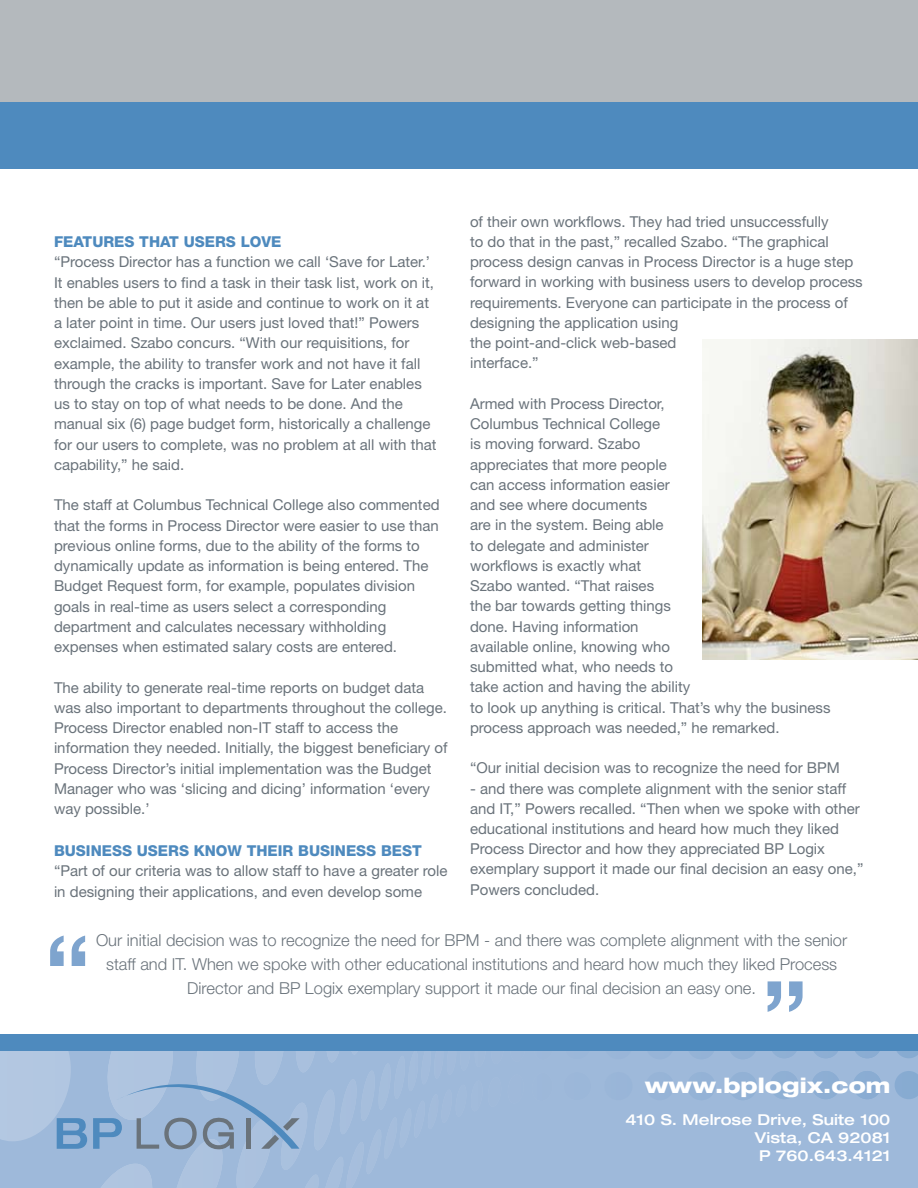
<style>
.page{position:relative;width:918px;height:1188px;background:#fff}
.page>*{position:absolute;margin:0;border:0;box-sizing:border-box;transform-origin:0 0}
.t1{font:800 expanded 21px "Helvetica Neue";letter-spacing:.005em;color:#fff}
.t2{font:300 16.5px/24px "Helvetica Neue";color:#6a737b;text-align:center}
.t3{font:15px/20.2px "Helvetica Neue";color:#6a737b}
.t4{font:800 15px "Helvetica Neue";color:#4e8abe}
.t5{font:500 expanded 15px/18px "Helvetica Neue";letter-spacing:.005em;color:#fff;text-align:justify}
</style>
<div class="page">
<div style="left:0;top:0;width:918px;height:109px;background:#b4b9bd"></div>
<div style="left:0;top:102px;width:918px;height:67px;background:#4e8abe"></div>
<div style="left:0;top:1040px;width:918px;height:148px;background:#9eb9da"></div>
<div style="left:729px;top:1072px;width:28px;height:28px;background:#92b1d5;border-radius:14px"></div>
<svg style="left:730px;top:1051px;width:25px;height:8px"></svg>
<div style="left:770px;top:1071px;width:28px;height:28px;background:#8fb0d4;border-radius:14px"></div>
<div style="left:646px;top:1072px;width:28px;height:28px;background:#97b4d7;border-radius:14px"></div>
<svg style="left:772px;top:1051px;width:24px;height:7px"></svg>
<div style="left:687px;top:1072px;width:29px;height:28px;background:#94b3d6;border-radius:14px"></div>
<svg style="left:855px;top:1051px;width:25px;height:7px"></svg>
<div style="left:853px;top:1071px;width:28px;height:28px;background:#8aacd3;border-radius:14px"></div>
<div style="left:812px;top:1071px;width:28px;height:28px;background:#8daed3;border-radius:14px"></div>
<svg style="left:814px;top:1051px;width:24px;height:7px"></svg>
<div style="left:604px;top:1072px;width:29px;height:28px;background:#99b5d8;border-radius:14px"></div>
<svg style="left:895px;top:1071px;width:23px;height:28px"></svg>
<svg style="left:897px;top:1051px;width:21px;height:7px"></svg>
<svg style="left:0;top:1051px;width:335px;height:137px"></svg>
<div style="left:0;top:1035px;width:918px;height:16px;background:#4e8abe"></div>
<svg style="left:50px;top:936px;width:35px;height:30px"></svg>
<svg style="left:768px;top:981px;width:35px;height:31px"></svg>
<img style="left:702px;top:339px;width:216px;height:321px">
<p class="t4" style="left:54px;top:233px;width:229px">FEATURES THAT USERS LOVE</p>
<p class="t3" style="left:54px;top:252px;width:384px">“Process Director has a function we call ‘Save for Later.’ It enables users to find a task in their task list, work on it, then be able to put it aside and continue to work on it at a later point in time. Our users just loved that!” Powers exclaimed. Szabo concurs. “With our requisitions, for example, the ability to transfer work and not have it fall through the cracks is important. Save for Later enables us to stay on top of what needs to be done. And the manual six (6) page budget form, historically a challenge for our users to complete, was no problem at all with that capability,” he said.</p>
<p class="t3" style="left:54px;top:495px;width:387px">The staff at Columbus Technical College also commented that the forms in Process Director were easier to use than previous online forms, due to the ability of the forms to dynamically update as information is being entered. The Budget Request form, for example, populates division goals in real-time as users select a corresponding department and calculates necessary withholding expenses when estimated salary costs are entered.</p>
<p class="t3" style="left:54px;top:677px;width:395px">The ability to generate real-time reports on budget data was also important to departments throughout the college.<br>Process Director enabled non-IT staff to access the information they needed. Initially, the biggest beneficiary of Process Director’s initial implementation was the Budget Manager who was ‘slicing and dicing’ information ‘every way possible.’</p>
<p class="t4" style="left:54px;top:842px;width:369px">BUSINESS USERS KNOW THEIR BUSINESS BEST</p>
<p class="t3" style="left:54px;top:861px;width:395px">“Part of our criteria was to allow staff to have a greater role in designing their applications, and even develop some</p>
<p class="t3" style="left:470px;top:211px;width:394px">of their own workflows. They had tried unsuccessfully<br>to do that in the past,” recalled Szabo. “The graphical process design canvas in Process Director is a huge step forward in working with business users to develop process requirements. Everyone can participate in the process of designing the application using<br>the point-and-click web-based<br>interface.”</p>
<p class="t3" style="left:470px;top:393px;width:362px">Armed with Process Director,<br>Columbus Technical College<br>is moving forward. Szabo<br>appreciates that more people<br>can access information easier<br>and see where documents<br>are in the system. Being able<br>to delegate and administer<br>workflows is exactly what<br>Szabo wanted. “That raises<br>the bar towards getting things<br>done. Having information<br>available online, knowing who<br>submitted what, who needs to<br>take action and having the ability<br>to look up anything is critical. That’s why the business process approach was needed,” he remarked.</p>
<p class="t3" style="left:470px;top:758px;width:372px">“Our initial decision was to recognize the need for BPM</p>
<p class="t3" style="left:470px;top:778px;width:395px">- and there was complete alignment with the senior staff and IT,” Powers recalled. “Then when we spoke with other educational institutions and heard how much they liked Process Director and how they appreciated BP Logix exemplary support it made our final decision an easy one,” Powers concluded.</p>
<p class="t2" style="left:96px;top:928px;width:753px">Our initial decision was to recognize the need for BPM - and there was complete alignment with the senior staff and IT. When we spoke with other educational institutions and heard how much they liked Process<br>Director and BP Logix exemplary support it made our final decision an easy one.</p>
<h1 class="t1" style="left:645px;top:1072px;width:247px">www.bplogix.com</h1>
<p class="t5" style="left:755px;top:1110px;width:137px;text-indent:-130px">410 S. Melrose Drive, Suite 100<br>Vista, CA 92081<br>P 760.643.4121</p>
</div>
